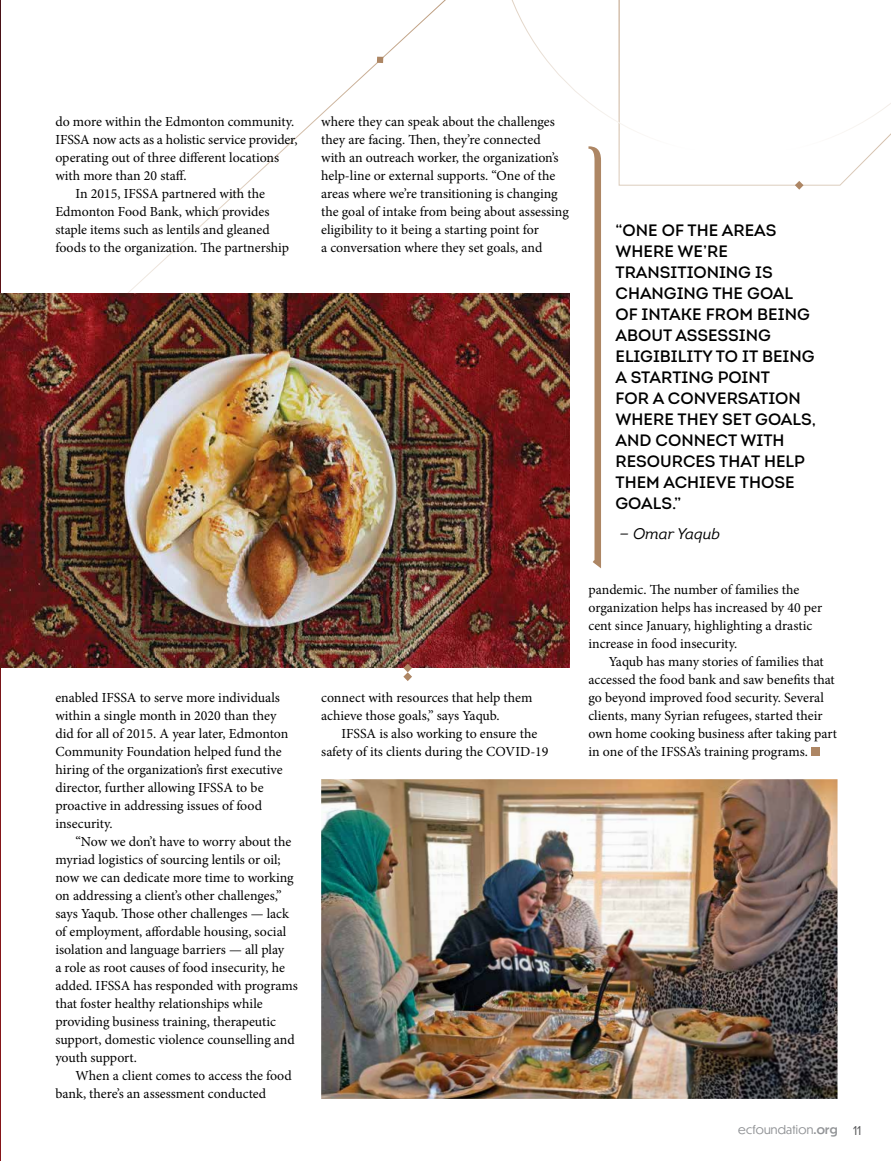
<style>
.page{position:relative;width:891px;height:1161px;background:#fff}
.page>*{position:absolute;margin:0;border:0;box-sizing:border-box;transform-origin:0 0}
.t1{font:16.5px/21px "Intro Semi Bold Alt";color:#000}
.t2{font:italic 15px "Intro";color:#000}
.t3{font:13.8px/18px "Minion Pro";color:#000}
.t4{font:12px "Dunbar Tall";color:#58595b}
.t5{font:11.55px "Dunbar Tall";letter-spacing:.025em;color:#939598}
.s1{font-weight:500}
</style>
<div class="page">
<svg style="left:128px;top:0;width:743px;height:293px"></svg>
<hr style="left:0;top:0;width:1px;height:1153px;background:#491116">
<img style="left:0;top:293px;width:1px;height:373px">
<img style="left:1px;top:293px;width:569px;height:375px">
<img style="left:321px;top:779px;width:517px;height:320px">
<div style="left:811px;top:747px;width:9px;height:9px;background:#ad8664"></div>
<svg style="left:588px;top:155px;width:13px;height:413px"></svg>
<svg style="left:795px;top:181px;width:9px;height:9px"></svg>
<svg style="left:377px;top:57px;width:6px;height:6px"></svg>
<svg style="left:403px;top:664px;width:9px;height:17px"></svg>
<svg style="left:495px;top:0;width:396px;height:155px"></svg>
<p class="t3" style="left:55px;top:113px;width:240px">do more within the Edmonton community.</p>
<p class="t3" style="left:55px;top:131px;width:244px">IFSSA now acts as a holistic service provider,</p>
<p class="t3" style="left:55px;top:149px;width:225px">operating out of three different locations</p>
<p class="t3" style="left:55px;top:167px;width:133px">with more than 20 staff.</p>
<p class="t3" style="left:76px;top:185px;width:191px">In 2015, IFSSA partnered with the</p>
<p class="t3" style="left:55px;top:203px;width:216px">Edmonton Food Bank, which provides</p>
<p class="t3" style="left:55px;top:221px;width:216px">staple items such as lentils and gleaned</p>
<p class="t3" style="left:55px;top:239px;width:235px">foods to the organization. The partnership</p>
<p class="t3" style="left:55px;top:689px;width:234px">enabled IFSSA to serve more individuals within a single month in 2020 than they did for all of 2015. A year later, Edmonton Community Foundation helped fund the hiring of the organization’s first executive director, further allowing IFSSA to be proactive in addressing issues of food insecurity.</p>
<p class="t3" style="left:55px;top:833px;width:244px;text-indent:20px">“Now we don’t have to worry about the myriad logistics of sourcing lentils or oil; now we can dedicate more time to working on addressing a client’s other challenges,” says Yaqub. Those other challenges — lack of employment, affordable housing, social isolation and language barriers — all play<br>a role as root causes of food insecurity, he added. IFSSA has responded with programs that foster healthy relationships while providing business training, therapeutic support, domestic violence counselling and youth support.</p>
<p class="t3" style="left:55px;top:1067px;width:238px;text-indent:20px">When a client comes to access the food bank, there’s an assessment conducted</p>
<p class="t3" style="left:321px;top:113px;width:249px">where they can speak about the challenges they are facing. Then, they’re connected with an outreach worker, the organization’s help-line or external supports. “One of the areas where we’re transitioning is changing the goal of intake from being about assessing eligibility to it being a starting point for<br>a conversation where they set goals, and</p>
<p class="t3" style="left:321px;top:689px;width:213px">connect with resources that help them achieve those goals,” says Yaqub.</p>
<p class="t3" style="left:321px;top:725px;width:229px;text-indent:20px">IFSSA is also working to ensure the safety of its clients during the COVID-19</p>
<p class="t1" style="left:615px;top:220px;width:202px">“ONE OF THE AREAS<br>WHERE WE’RE<br>TRANSITIONING IS<br>CHANGING THE GOAL<br>OF INTAKE FROM BEING<br>ABOUT ASSESSING<br>ELIGIBILITY TO IT BEING<br>A STARTING POINT<br>FOR A CONVERSATION<br>WHERE THEY SET GOALS,<br>AND CONNECT WITH<br>RESOURCES THAT HELP<br>THEM ACHIEVE THOSE<br>GOALS.”</p>
<p class="t2" style="left:620px;top:525px;width:102px">— Omar Yaqub</p>
<p class="t3" style="left:588px;top:581px;width:235px">pandemic. The number of families the organization helps has increased by 40 per cent since January, highlighting a drastic increase in food insecurity.</p>
<p class="t3" style="left:588px;top:653px;width:250px;text-indent:20px">Yaqub has many stories of families that accessed the food bank and saw benefits that go beyond improved food security. Several clients, many Syrian refugees, started their own home cooking business after taking part in one of the IFSSA’s training programs.</p>
<p class="t5" style="left:738px;top:1121px;width:101px">ecfoundation<span class="s1">.org</span></p>
<p class="t4" style="left:853px;top:1122px;width:10px">11</p>
</div>
